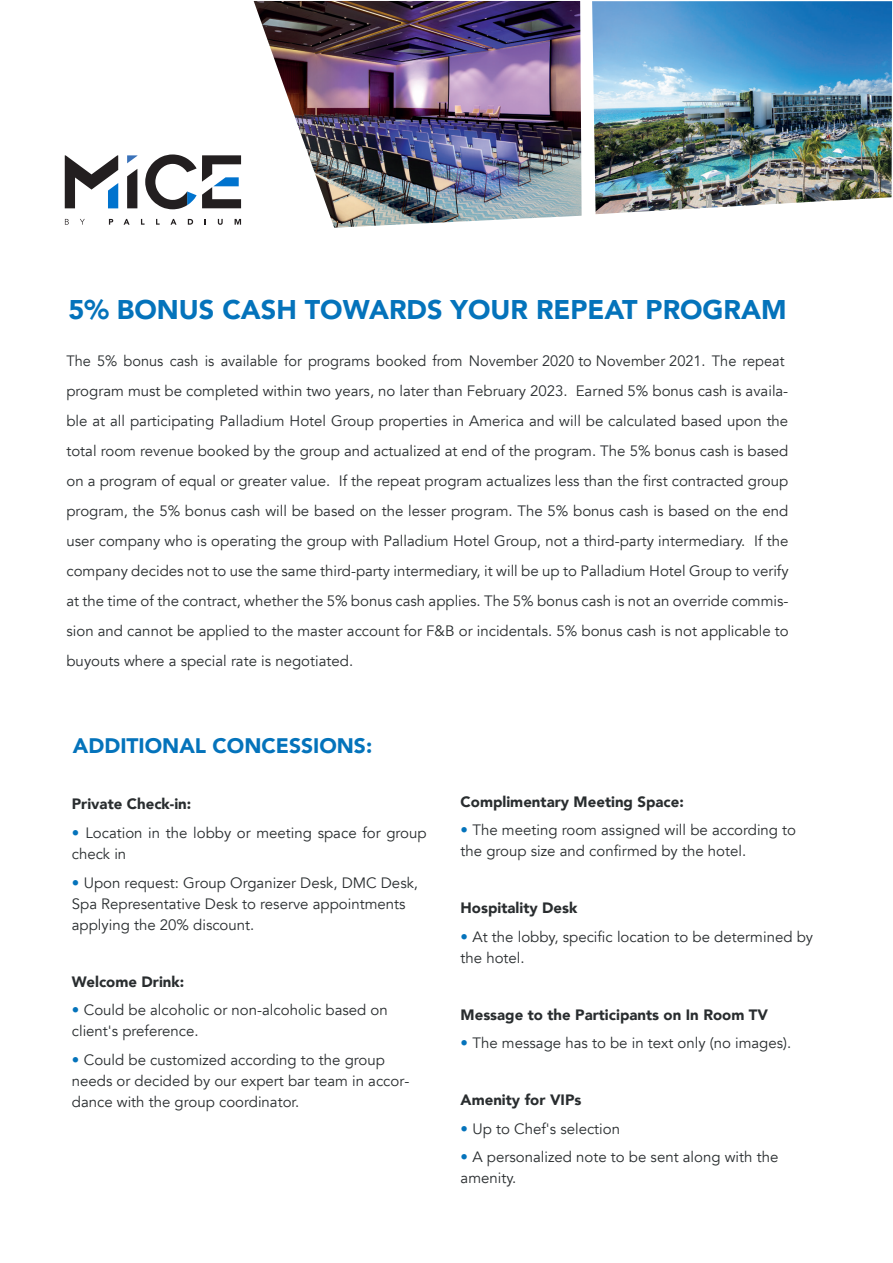
<style>
.page{position:relative;width:893px;height:1263px;background:#fff}
.page>*{position:absolute;margin:0;border:0;box-sizing:border-box;transform-origin:0 0}
.t1{font:900 27px "Avenir";color:#0473bb}
.t2{font:900 21px "Avenir";color:#0473bb}
.t3{font:15px/30px "Avenir";color:#292d2f}
.t4{font:900 15px "Avenir";color:#292d2f}
.s1{font-weight:900;color:#0473bb}
</style>
<div class="page">
<svg style="left:65px;top:219px;width:4px;height:6px"></svg>
<svg style="left:80px;top:219px;width:5px;height:6px"></svg>
<svg style="left:109px;top:219px;width:4px;height:6px"></svg>
<svg style="left:124px;top:219px;width:6px;height:6px"></svg>
<svg style="left:141px;top:219px;width:4px;height:6px"></svg>
<svg style="left:156px;top:219px;width:4px;height:6px"></svg>
<svg style="left:170px;top:219px;width:7px;height:6px"></svg>
<svg style="left:188px;top:219px;width:5px;height:6px"></svg>
<svg style="left:218px;top:219px;width:5px;height:6px"></svg>
<svg style="left:235px;top:219px;width:6px;height:6px"></svg>
<svg style="left:127px;top:155px;width:10px;height:8px"></svg>
<svg style="left:127px;top:169px;width:10px;height:39px"></svg>
<svg style="left:145px;top:154px;width:96px;height:55px"></svg>
<svg style="left:65px;top:155px;width:53px;height:53px"></svg>
<img style="left:254px;top:1px;width:328px;height:227px">
<img style="left:592px;top:1px;width:300px;height:213px">
<h1 class="t1" style="left:68px;top:287px;width:720px">5% BONUS CASH TOWARDS YOUR REPEAT PROGRAM</h1>
<p class="t3" style="left:66px;top:346px;width:724px">The 5% bonus cash is available for programs booked from November 2020 to November 2021. The repeat program must be completed within two years, no later than February 2023. Earned 5% bonus cash is availa&shy;ble at all participating Palladium Hotel Group properties in America and will be calculated based upon the total room revenue booked by the group and actualized at end of the program. The 5% bonus cash is based on a program of equal or greater value. If the repeat program actualizes less than the first contracted group program, the 5% bonus cash will be based on the lesser program. The 5% bonus cash is based on the end user company who is operating the group with Palladium Hotel Group, not a third-party intermediary. If the company decides not to use the same third-party intermediary, it will be up to Palladium Hotel Group to verify at the time of the contract, whether the 5% bonus cash applies. The 5% bonus cash is not an override commis&shy;sion and cannot be applied to the master account for F&amp;B or incidentals. 5% bonus cash is not applicable to buyouts where a special rate is negotiated.</p>
<h2 class="t2" style="left:73px;top:728px;width:301px">ADDITIONAL CONCESSIONS:</h2>
<p class="t4" style="left:73px;top:791px;width:121px">Private Check-in:</p>
<p class="t3" style="left:73px;top:822px;width:356px;line-height:21px"><span class="s1">•</span> Location in the lobby or meeting space for group check in</p>
<p class="t3" style="left:73px;top:871px;width:348px;line-height:21px"><span class="s1">•</span> Upon request: Group Organizer Desk, DMC Desk,<br>Spa Representative Desk to reserve appointments applying the 20% discount.</p>
<p class="t4" style="left:73px;top:968px;width:114px">Welcome Drink:</p>
<p class="t3" style="left:73px;top:999px;width:317px;line-height:21px"><span class="s1">•</span> Could be alcoholic or non-alcoholic based on client's preference.</p>
<p class="t3" style="left:73px;top:1048px;width:339px;line-height:21px"><span class="s1">•</span> Could be customized according to the group needs or decided by our expert bar team in accor&shy;dance with the group coordinator.</p>
<p class="t4" style="left:461px;top:788px;width:225px">Complimentary Meeting Space:</p>
<p class="t3" style="left:461px;top:819px;width:337px;line-height:21px"><span class="s1">•</span> The meeting room assigned will be according to the group size and confirmed by the hotel.</p>
<p class="t4" style="left:461px;top:894px;width:118px">Hospitality Desk</p>
<p class="t3" style="left:461px;top:926px;width:354px;line-height:21px"><span class="s1">•</span> At the lobby, specific location to be determined by the hotel.</p>
<p class="t4" style="left:461px;top:1001px;width:309px">Message to the Participants on In Room TV</p>
<p class="t3" style="left:461px;top:1028px;width:332px"><span class="s1">•</span> The message has to be in text only (no images).</p>
<p class="t4" style="left:461px;top:1086px;width:122px">Amenity for VIPs</p>
<p class="t3" style="left:461px;top:1113px;width:161px"><span class="s1">•</span> Up to Chef's selection</p>
<p class="t3" style="left:461px;top:1146px;width:319px;line-height:21px"><span class="s1">•</span> A personalized note to be sent along with the amenity.</p>
</div>
